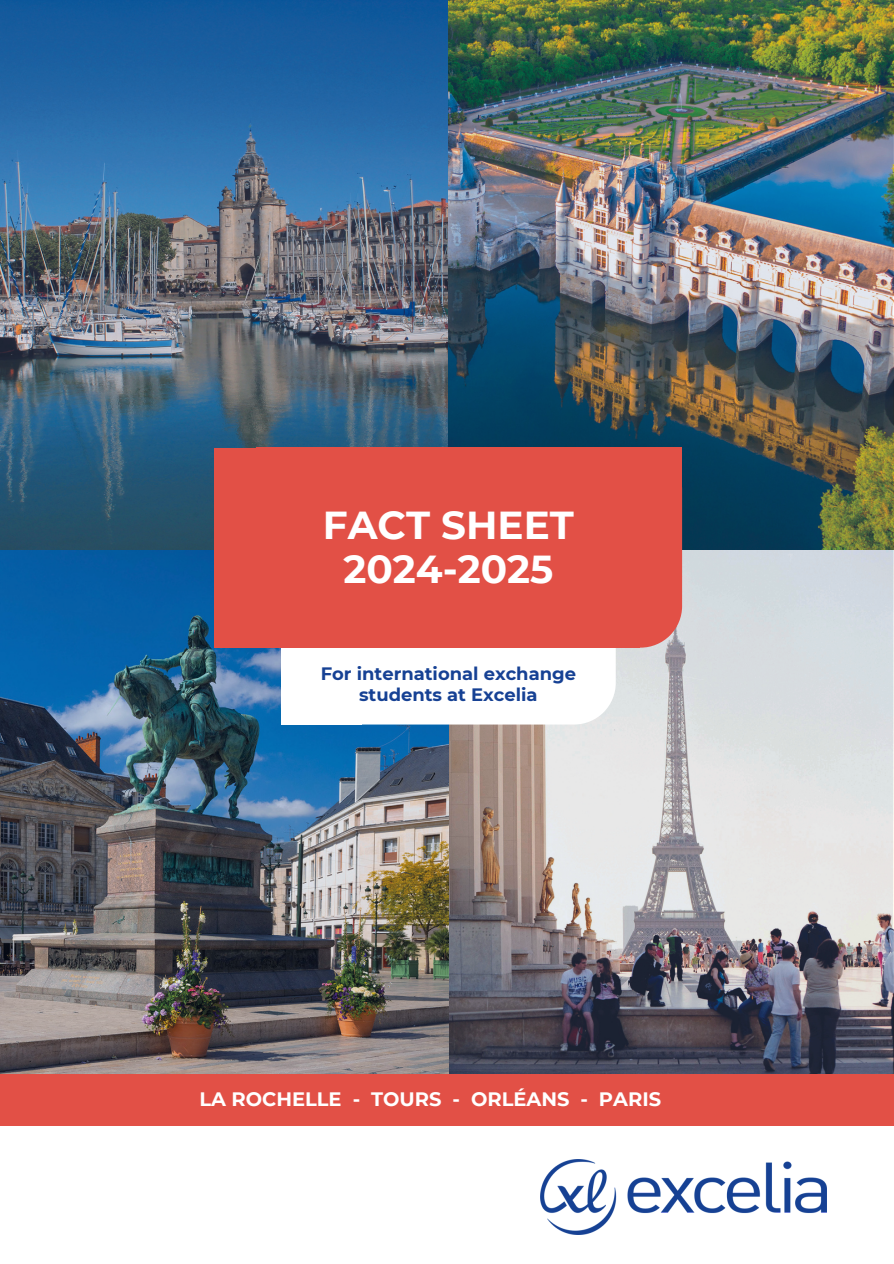
<style>
.page{position:relative;width:894px;height:1264px;background:#fff}
.page>*{position:absolute;margin:0;border:0;box-sizing:border-box;transform-origin:0 0}
.t1{font:700 38.85px/43.8px "Montserrat";color:#fff;text-align:center}
.t2{font:700 19.35px "Montserrat";color:#fff}
.t3{font:700 17.85px/20.2px "Montserrat";color:#164194;text-align:center}
</style>
<div class="page">
<img style="left:0;top:0;width:892px;height:1073px">
<svg style="left:361px;top:647px;width:254px;height:77px"></svg>
<div style="left:281px;top:628px;width:80px;height:96px;background:#fff"></div>
<div style="left:214px;top:448px;width:468px;height:199px;background:#e25046"></div>
<div style="left:215px;top:448px;width:425px;height:199px;background:#e25046"></div>
<div style="left:256px;top:448px;width:425px;height:74px;background:#e25046"></div>
<div style="left:0;top:1074px;width:893px;height:51px;background:#e25046"></div>
<img style="left:540px;top:1159px;width:286px;height:75px">
<h1 class="t1" style="left:323px;top:503px;width:252px">FACT SHEET<br>2024-2025</h1>
<p class="t3" style="left:321px;top:664px;width:256px">For international exchange students at Excelia</p>
<p class="t2" style="left:199px;top:1087px;width:463px">LA ROCHELLE - TOURS - ORLÉANS - PARIS</p>
</div>
